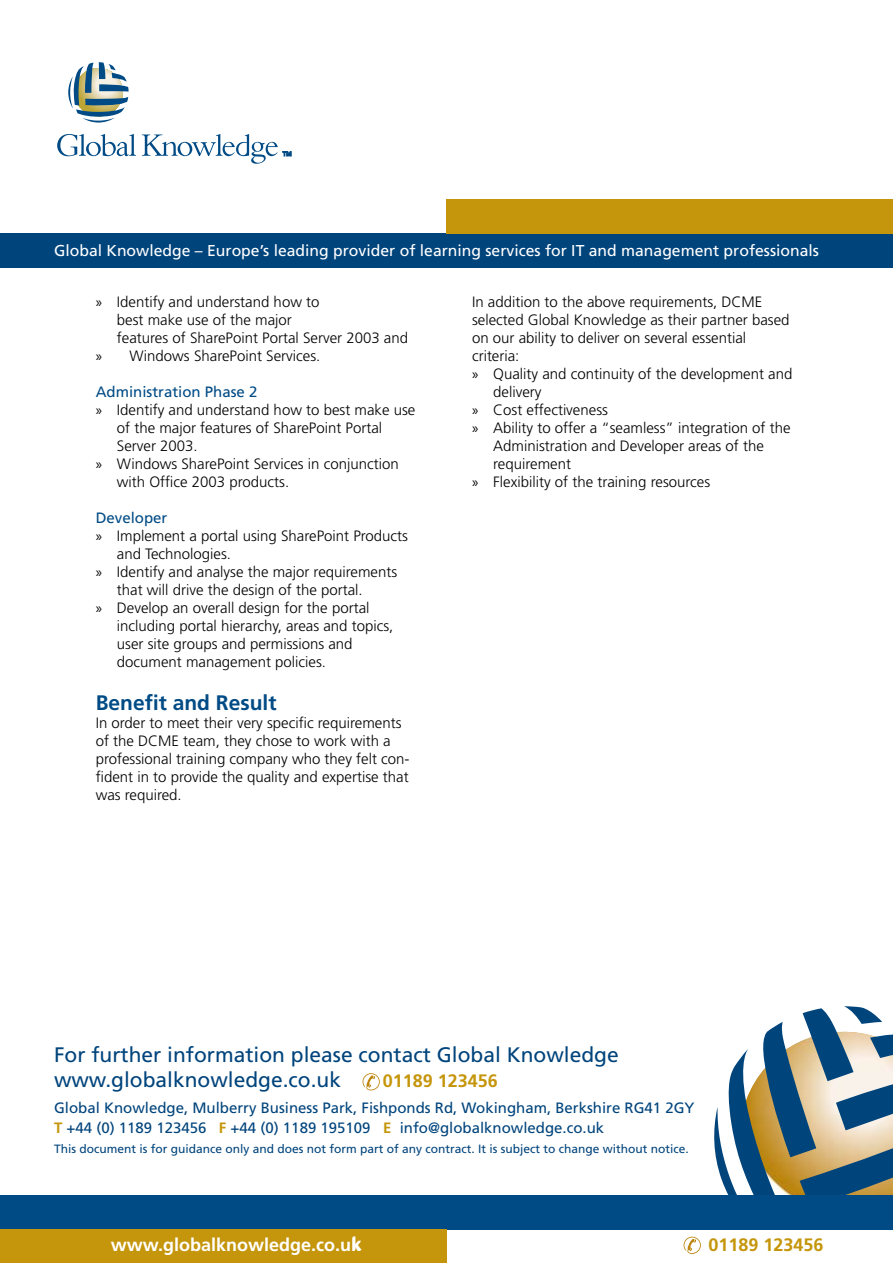
<style>
.page{position:relative;width:893px;height:1263px;background:#fff}
.page>*{position:absolute;margin:0;border:0;box-sizing:border-box;transform-origin:0 0}
.t1{font:21px/25.2px "Frutiger";color:#00447c}
.t2{font:700 21px "Frutiger";color:#004b85}
.t3{font:700 18px "Frutiger";color:#fff}
.t4{font:700 18px "Frutiger";color:#c5960b}
.t5{font:15.75px "Frutiger";color:#fff}
.t6{font:300 15px/18px "Frutiger";color:#000}
.t7{font:15px/20.2px "Frutiger";color:#00447c}
.t8{font:15px "Frutiger";color:#004b85}
.t9{font:15px/18px "Myriad Pro";color:#000}
.t10{font:12px "Frutiger";color:#00447c}
.s1{font-weight:700;color:#c5960b}
</style>
<div class="page">
<svg style="left:714px;top:1006px;width:179px;height:189px"></svg>
<div style="left:0;top:234px;width:893px;height:34px;background:#00447c"></div>
<div style="left:446px;top:200px;width:447px;height:34px;background:#c5960b"></div>
<div style="left:0;top:1195px;width:893px;height:34px;background:#004b85"></div>
<div style="left:0;top:1229px;width:446px;height:34px;background:#c5960b"></div>
<svg style="left:57px;top:134px;width:79px;height:22px"></svg>
<svg style="left:68px;top:62px;width:61px;height:61px"></svg>
<svg style="left:142px;top:134px;width:149px;height:30px"></svg>
<svg style="left:684px;top:1237px;width:17px;height:17px"></svg>
<svg style="left:362px;top:1073px;width:18px;height:17px"></svg>
<p class="t5" style="left:54px;top:241px;width:766px">Global Knowledge – Europe’s leading provider of learning services for IT and management professionals</p>
<p class="t6" style="left:117px;top:293px;width:204px">Identify and understand how to</p>
<p class="t6" style="left:117px;top:311px;width:177px">best make use of the major</p>
<p class="t6" style="left:117px;top:329px;width:293px">features of SharePoint Portal Server 2003 and</p>
<p class="t6" style="left:129px;top:347px;width:192px">Windows SharePoint Services.</p>
<p class="t8" style="left:96px;top:383px;width:163px">Administration Phase 2</p>
<p class="t6" style="left:117px;top:401px;width:300px">Identify and understand how to best make use of the major features of SharePoint Portal Server 2003.<br>Windows SharePoint Services in conjunction with Office 2003 products.</p>
<p class="t8" style="left:96px;top:509px;width:73px">Developer</p>
<p class="t6" style="left:117px;top:527px;width:293px">Implement a portal using SharePoint Products and Technologies.<br>Identify and analyse the major requirements that will drive the design of the portal.<br>Develop an overall design for the portal including portal hierarchy, areas and topics, user site groups and permissions and document management policies.</p>
<h1 class="t2" style="left:96px;top:690px;width:182px">Benefit and Result</h1>
<p class="t6" style="left:96px;top:714px;width:315px">In order to meet their very specific requirements of the DCME team, they chose to work with a professional training company who they felt con&shy;fident in to provide the quality and expertise that was required.</p>
<p class="t6" style="left:472px;top:293px;width:319px">In addition to the above requirements, DCME selected Global Knowledge as their partner based on our ability to deliver on several essential criteria:</p>
<p class="t6" style="left:493px;top:365px;width:301px">Quality and continuity of the development and delivery<br>Cost effectiveness<br>Ability to offer a “seamless” integration of the<br>Administration and Developer areas of the requirement<br>Flexibility of the training resources</p>
<p class="t9" style="left:96px;top:292px;width:8px">»</p>
<p class="t9" style="left:96px;top:346px;width:8px">»</p>
<p class="t9" style="left:472px;top:364px;width:8px">»</p>
<p class="t9" style="left:472px;top:400px;width:8px">» »</p>
<p class="t9" style="left:96px;top:400px;width:8px">»</p>
<p class="t9" style="left:96px;top:454px;width:8px">»</p>
<p class="t9" style="left:472px;top:472px;width:8px">»</p>
<p class="t9" style="left:96px;top:526px;width:8px">»</p>
<p class="t9" style="left:96px;top:562px;width:8px">»</p>
<p class="t9" style="left:96px;top:598px;width:8px">»</p>
<h1 class="t1" style="left:54px;top:1042px;width:566px">For further information please contact Global Knowledge www.globalknowledge.co.uk</h1>
<p class="t4" style="left:383px;top:1070px;width:117px">01189 123456</p>
<p class="t7" style="left:54px;top:1097px;width:642px">Global Knowledge, Mulberry Business Park, Fishponds Rd, Wokingham, Berkshire RG41 2GY<br><span class="s1">T</span> +44 (0) 1189 123456 <span class="s1">F</span> +44 (0) 1189 195109 <span class="s1">E</span> info@globalknowledge.co.uk</p>
<p class="t10" style="left:54px;top:1142px;width:636px">This document is for guidance only and does not form part of any contract. It is subject to change without notice.</p>
<p class="t3" style="left:111px;top:1234px;width:252px">www.globalknowledge.co.uk</p>
<p class="t4" style="left:708px;top:1234px;width:117px">01189 123456</p>
</div>
